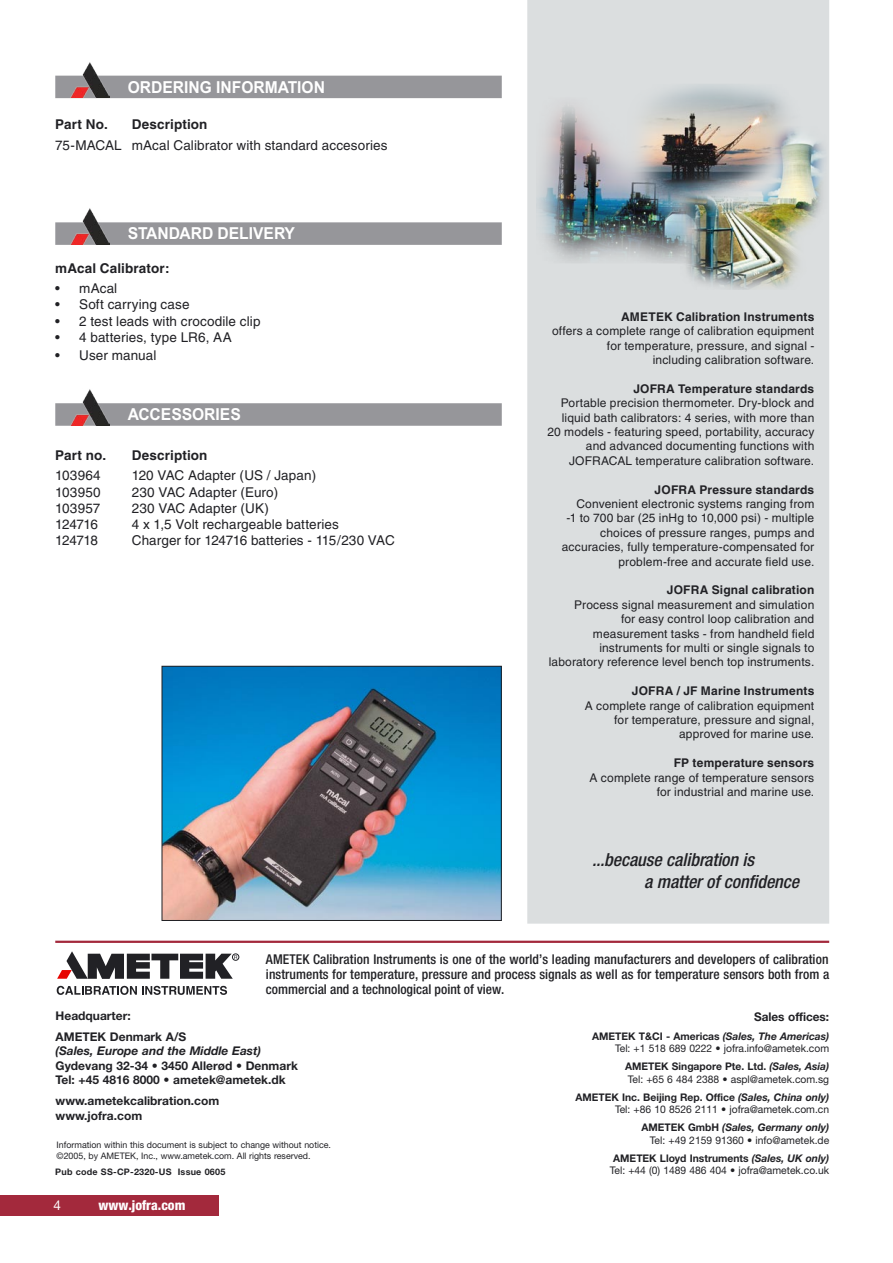
<style>
.page{position:relative;width:893px;height:1263px;background:#fff}
.page>*{position:absolute;margin:0;border:0;box-sizing:border-box;transform-origin:0 0}
.t1{font:italic 500 condensed 18px "Helvetica Neue";letter-spacing:-.005em;color:#212125}
.t2{font:700 16.5px "Helvetica";color:#fff;scale:.95 1}
.Standard_Halvetica_9_pkt{font:13.5px "Helvetica";letter-spacing:.005em;color:#212125}
.t3{font:500 condensed 13.5px/15px "Helvetica Neue";color:#212125;text-align:justify}
.Standard_Halvetica_9_pkt-2{font:700 13.5px "Helvetica";letter-spacing:.01em;color:#212125}
.t4{font:800 condensed 13.5px "Helvetica Neue";color:#fff}
.t5{font:13.5px "Helvetica Neue";color:#fff}
.t6{font:12px/14.4px "Helvetica";letter-spacing:.01em;color:#212125;text-align:right}
.t7{font:700 12px/14.4px "Helvetica Neue";color:#212125}
.t8{font:700 12px "Helvetica";letter-spacing:.015em;color:#212125}
.t9{font:italic 700 12px "Helvetica Neue";color:#212125}
.t10{font:10.5px "Helvetica Neue";color:#212125}
.t11{font:700 10.5px "Helvetica Neue";color:#212125}
.t12{font:italic 700 10.5px "Helvetica Neue";color:#212125}
.t13{font:9px/10.8px "Helvetica Neue";color:#212125}
.t14{font:700 9px "Helvetica Neue";letter-spacing:.025em;color:#212125}
.s1{font-style:italic}
.s2{font-style:normal}
</style>
<div class="page">
<div style="left:0;top:1195px;width:218px;height:21px;background:#a3293c"></div>
<hr style="left:55px;top:941px;width:774px;height:2px;background:#a3293c">
<svg style="left:57px;top:986px;width:170px;height:9px"></svg>
<div style="left:232px;top:953px;width:7px;height:7px;border:1px solid #212125;border-radius:50%"></div>
<svg style="left:57px;top:951px;width:180px;height:28px"></svg>
<div style="left:527px;top:0;width:302px;height:924px;background:#dbdedf"></div>
<img style="left:536px;top:77px;width:293px;height:212px">
<div style="left:55px;top:76px;width:447px;height:22px;background:#96969a"></div>
<div style="left:55px;top:404px;width:447px;height:21px;background:#96969a"></div>
<img style="left:70px;top:389px;width:40px;height:36px">
<img style="left:70px;top:62px;width:40px;height:36px">
<div style="left:55px;top:223px;width:447px;height:22px;background:#96969a"></div>
<img style="left:70px;top:208px;width:40px;height:36px">
<img style="left:164px;top:668px;width:336px;height:251px">
<div style="left:162px;top:666px;width:340px;height:255px;border:1px solid #212125"></div>
<p class="t2" style="left:128px;top:77px;width:209px">ORDERING INFORMATION</p>
<p class="Standard_Halvetica_9_pkt-2" style="left:55px;top:116px;width:54px">Part No.</p>
<p class="Standard_Halvetica_9_pkt-2" style="left:132px;top:116px;width:77px">Description</p>
<p class="Standard_Halvetica_9_pkt" style="left:55px;top:137px;width:334px">75-MACAL mAcal Calibrator with standard accesories</p>
<p class="t2" style="left:128px;top:224px;width:178px">STANDARD DELIVERY</p>
<p class="Standard_Halvetica_9_pkt-2" style="left:55px;top:260px;width:116px">mAcal Calibrator:</p>
<p class="Standard_Halvetica_9_pkt" style="left:55px;top:281px;width:64px">• mAcal</p>
<p class="Standard_Halvetica_9_pkt" style="left:55px;top:297px;width:136px">• Soft carrying case</p>
<p class="Standard_Halvetica_9_pkt" style="left:55px;top:313px;width:207px">• 2 test leads with crocodile clip</p>
<p class="Standard_Halvetica_9_pkt" style="left:55px;top:329px;width:178px">• 4 batteries, type LR6, AA</p>
<p class="Standard_Halvetica_9_pkt" style="left:55px;top:347px;width:103px">• User manual</p>
<p class="t2" style="left:128px;top:405px;width:120px">ACCESSORIES</p>
<p class="Standard_Halvetica_9_pkt-2" style="left:55px;top:447px;width:53px">Part no.</p>
<p class="Standard_Halvetica_9_pkt-2" style="left:132px;top:447px;width:77px">Description</p>
<p class="Standard_Halvetica_9_pkt" style="left:55px;top:468px;width:47px">103964</p>
<p class="Standard_Halvetica_9_pkt" style="left:132px;top:468px;width:186px">120 VAC Adapter (US / Japan)</p>
<p class="Standard_Halvetica_9_pkt" style="left:55px;top:484px;width:47px">103950</p>
<p class="Standard_Halvetica_9_pkt" style="left:132px;top:484px;width:148px">230 VAC Adapter (Euro)</p>
<p class="Standard_Halvetica_9_pkt" style="left:55px;top:500px;width:47px">103957</p>
<p class="Standard_Halvetica_9_pkt" style="left:132px;top:500px;width:139px">230 VAC Adapter (UK)</p>
<p class="Standard_Halvetica_9_pkt" style="left:55px;top:516px;width:44px">124716</p>
<p class="Standard_Halvetica_9_pkt" style="left:132px;top:516px;width:209px">4 x 1,5 Volt rechargeable batteries</p>
<p class="Standard_Halvetica_9_pkt" style="left:55px;top:533px;width:44px">124718</p>
<p class="Standard_Halvetica_9_pkt" style="left:132px;top:533px;width:264px">Charger for 124716 batteries - 115/230 VAC</p>
<p class="t8" style="left:621px;top:309px;width:195px">AMETEK Calibration Instruments</p>
<p class="t6" style="left:552px;top:324px;width:264px">offers a complete range of calibration equipment for temperature, pressure, and signal -<br>including calibration software.</p>
<p class="t8" style="left:633px;top:381px;width:182px">JOFRA Temperature standards</p>
<p class="t6" style="left:547px;top:396px;width:268px">Portable precision thermometer. Dry-block and liquid bath calibrators: 4 series, with more than 20 models - featuring speed, portability, accuracy and advanced documenting functions with JOFRACAL temperature calibration software.</p>
<p class="t8" style="left:655px;top:482px;width:161px">JOFRA Pressure standards</p>
<p class="t6" style="left:562px;top:497px;width:254px">Convenient electronic systems ranging from<br>-1 to 700 bar (25 inHg to 10,000 psi) - multiple choices of pressure ranges, pumps and accuracies, fully temperature-compensated for problem-free and accurate field use.</p>
<p class="t8" style="left:667px;top:583px;width:149px">JOFRA Signal calibration</p>
<p class="t6" style="left:549px;top:597px;width:267px">Process signal measurement and simulation<br>for easy control loop calibration and measurement tasks - from handheld field instruments for multi or single signals to laboratory reference level bench top instruments.</p>
<p class="t8" style="left:632px;top:684px;width:184px">JOFRA / JF Marine Instruments</p>
<p class="t6" style="left:585px;top:698px;width:231px">A complete range of calibration equipment for temperature, pressure and signal, approved for marine use.</p>
<p class="t8" style="left:674px;top:756px;width:142px">FP temperature sensors</p>
<p class="t6" style="left:590px;top:770px;width:226px">A complete range of temperature sensors for industrial and marine use.</p>
<p class="t1" style="left:592px;top:849px;width:163px">...because calibration is</p>
<p class="t1" style="left:644px;top:871px;width:157px">a matter of confidence</p>
<p class="t3" style="left:266px;top:951px;width:565px">AMETEK Calibration Instruments is one of the world’s leading manufacturers and developers of calibration instruments for temperature, pressure and process signals as well as for temperature sensors both from a commercial and a technological point of view.</p>
<p class="t7" style="left:56px;top:1008px;width:77px">Headquarter:</p>
<p class="t7" style="left:56px;top:1029px;width:132px">AMETEK Denmark A/S</p>
<p class="t9" style="left:56px;top:1044px;width:207px">(Sales, Europe and the Middle East)</p>
<p class="t7" style="left:56px;top:1058px;width:244px">Gydevang 32-34 • 3450 Allerød • Denmark<br>Tel: +45 4816 8000 • ametek@ametek.dk</p>
<p class="t7" style="left:56px;top:1093px;width:165px">www.ametekcalibration.com</p>
<p class="t7" style="left:56px;top:1108px;width:88px">www.jofra.com</p>
<p class="t13" style="left:57px;top:1139px;width:276px">Information within this document is subject to change without notice. ©2005, by AMETEK, Inc., www.ametek.com. All rights reserved.</p>
<p class="t14" style="left:55px;top:1166px;width:172px">Pub code SS-CP-2320-US Issue 0605</p>
<p class="t5" style="left:53px;top:1197px;width:9px">4</p>
<p class="t4" style="left:98px;top:1197px;width:89px">www.jofra.com</p>
<p class="t7" style="left:754px;top:1009px;width:77px">Sales offices:</p>
<p class="t11" style="left:592px;top:1029px;width:239px">AMETEK T&amp;CI - Americas <span class="s1">(Sales, The Americas)</span></p>
<p class="t10" style="left:615px;top:1042px;width:216px">Tel: +1 518 689 0222 • jofra.info@ametek.com</p>
<p class="t11" style="left:625px;top:1060px;width:205px">AMETEK Singapore Pte. Ltd. <span class="s1">(Sales, Asia)</span></p>
<p class="t10" style="left:628px;top:1073px;width:203px">Tel: +65 6 484 2388 • aspl@ametek.com.sg</p>
<p class="t11" style="left:575px;top:1090px;width:255px">AMETEK Inc. Beijing Rep. Office <span class="s1">(Sales, China only)</span></p>
<p class="t10" style="left:615px;top:1103px;width:216px">Tel: +86 10 8526 2111 • jofra@ametek.com.cn</p>
<p class="t12" style="left:641px;top:1121px;width:189px"><span class="s2">AMETEK GmbH</span> (Sales, Germany only)</p>
<p class="t10" style="left:650px;top:1134px;width:181px">Tel: +49 2159 91360 • info@ametek.de</p>
<p class="t11" style="left:613px;top:1151px;width:217px">AMETEK Lloyd Instruments <span class="s1">(Sales, UK only)</span></p>
<p class="t10" style="left:610px;top:1164px;width:221px">Tel: +44 (0) 1489 486 404 • jofra@ametek.co.uk</p>
</div>
